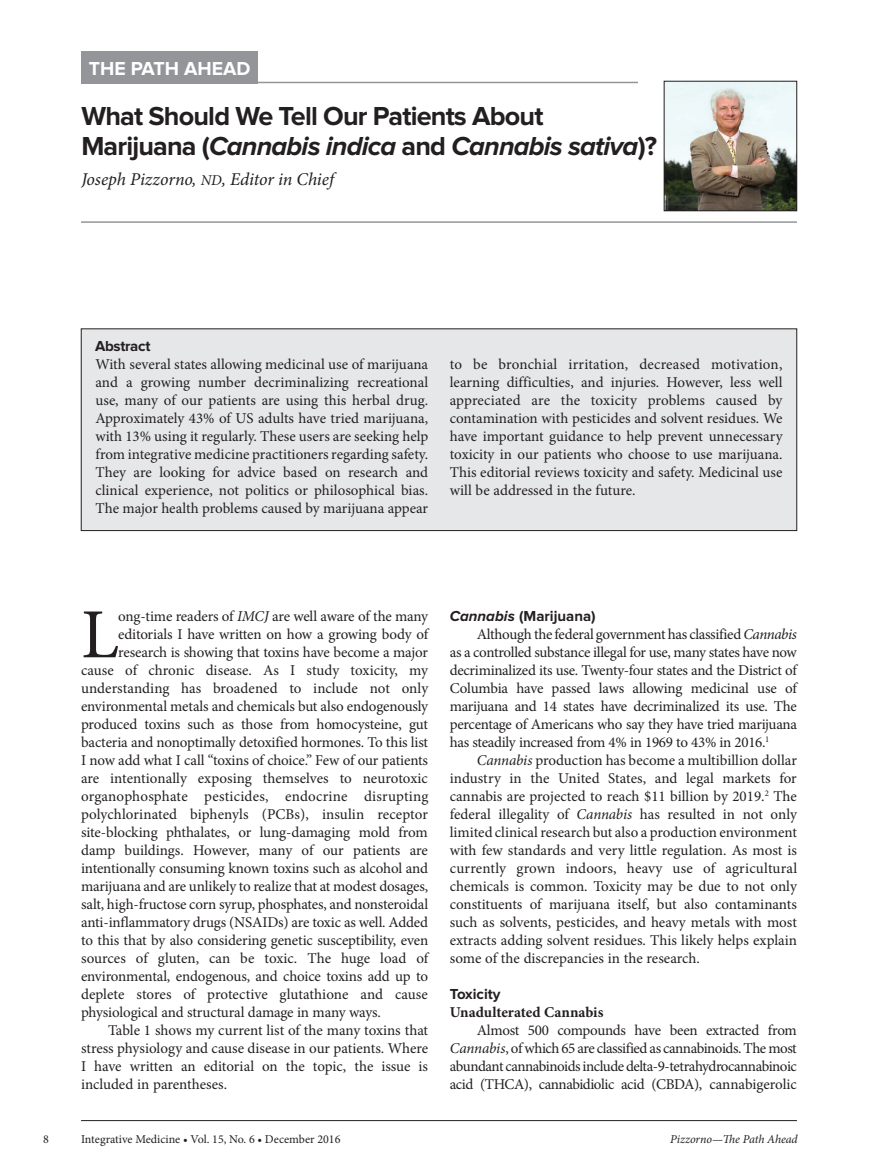
<style>
.page{position:relative;width:878px;height:1175px;background:#fff}
.page>*{position:absolute;margin:0;border:0;box-sizing:border-box;transform-origin:0 0}
.t1{font:70.35px "Minion Pro";color:#231f20}
.t2{font:700 27px/30px "Proxima Nova";letter-spacing:-.03em;color:#231f20}
.t3{font:700 19.5px "Proxima Nova";color:#fff}
.t4{font:italic 18px "Minion Pro";letter-spacing:-.005em;color:#231f20}
.t5{font:15px/18px "Minion Pro";letter-spacing:-.01em;color:#231f20;text-align:justify}
.t6{font:15px "Minion Pro";letter-spacing:.015em;color:#231f20}
.Heading_4{font:700 15px "Minion Pro";letter-spacing:-.005em;color:#231f20}
.Heading_2{font:700 15px "Proxima Nova";color:#231f20}
.Heading_2-2{font:700 15px "Proxima Nova";letter-spacing:-.02em;color:#231f20}
.Heading_3{font:700 15px "Proxima Nova";color:#231f20}
.t7{font:12px "Minion Pro";color:#231f20}
.t8{font:italic 12px "Minion Pro";letter-spacing:-.005em;color:#231f20}
.s1{font-style:italic}
.s2{font-size:15px}
</style>
<div class="page">
<hr style="left:81px;top:1120px;width:715px;height:1px;background:#231f20">
<hr style="left:81px;top:82px;width:557px;height:1px;background:#939598">
<div style="left:81px;top:51px;width:177px;height:32px;background:#939598"></div>
<hr style="left:81px;top:221px;width:715px;height:2px;background:#939598">
<img style="left:666px;top:83px;width:128px;height:126px">
<div style="left:664px;top:81px;width:132px;height:130px;border:1px solid #231f20"></div>
<div style="left:81px;top:329px;width:715px;height:201px;background:#e6e7e9"></div>
<div style="left:81px;top:328px;width:715px;height:203px;border:1px solid #231f20"></div>
<p class="t3" style="left:89px;top:57px;width:163px">THE PATH AHEAD</p>
<p class="t2" style="left:81px;top:102px;width:577px">What Should We Tell Our Patients About<br>Marijuana (<span class="s1">Cannabis indica</span> and <span class="s1">Cannabis sativa</span>)?</p>
<p class="t4" style="left:81px;top:167px;width:254px">Joseph Pizzorno, <span class="s2">ND</span>, Editor in Chief</p>
<p class="Heading_2-2" style="left:95px;top:337px;width:57px">Abstract</p>
<p class="t5" style="left:95px;top:355px;width:334px">With several states allowing medicinal use of marijuana and a growing number decriminalizing recreational use, many of our patients are using this herbal drug.<br>Approximately 43% of US adults have tried marijuana, with 13% using it regularly. These users are seeking help from integrative medicine practitioners regarding safety.<br>They are looking for advice based on research and clinical experience, not politics or philosophical bias.<br>The major health problems caused by marijuana appear</p>
<p class="t5" style="left:450px;top:355px;width:334px">to be bronchial irritation, decreased motivation, learning difficulties, and injuries. However, less well appreciated are the toxicity problems caused by contamination with pesticides and solvent residues. We have important guidance to help prevent unnecessary toxicity in our patients who choose to use marijuana.<br>This editorial reviews toxicity and safety. Medicinal use will be addressed in the future.</p>
<p class="t1" style="left:81px;top:587px;width:39px">L</p>
<p class="t5" style="left:118px;top:607px;width:311px">ong-time readers of <span class="s1">IMCJ</span> are well aware of the many</p>
<p class="t5" style="left:118px;top:625px;width:311px">editorials I have written on how a growing body of</p>
<p class="t5" style="left:118px;top:643px;width:311px">research is showing that toxins have become a major</p>
<p class="t5" style="left:81px;top:661px;width:348px">cause of chronic disease. As I study toxicity, my</p>
<p class="t5" style="left:81px;top:679px;width:349px">understanding has broadened to include not only</p>
<p class="t5" style="left:81px;top:697px;width:348px">environmental metals and chemicals but also endogenously</p>
<p class="t5" style="left:81px;top:715px;width:348px">produced toxins such as those from homocysteine, gut</p>
<p class="t5" style="left:81px;top:733px;width:348px">bacteria and nonoptimally detoxified hormones. To this list</p>
<p class="t5" style="left:81px;top:751px;width:348px">I now add what I call “toxins of choice.” Few of our patients</p>
<p class="t5" style="left:81px;top:769px;width:348px">are intentionally exposing themselves to neurotoxic</p>
<p class="t6" style="left:81px;top:786px;width:349px">organophosphate pesticides, endocrine disrupting</p>
<p class="t5" style="left:81px;top:805px;width:348px">polychlorinated biphenyls (PCBs), insulin receptor</p>
<p class="t5" style="left:81px;top:823px;width:348px">site-blocking phthalates, or lung-damaging mold from</p>
<p class="t5" style="left:81px;top:841px;width:348px">damp buildings. However, many of our patients are</p>
<p class="t5" style="left:81px;top:859px;width:348px">intentionally consuming known toxins such as alcohol and</p>
<p class="t5" style="left:81px;top:877px;width:348px">marijuana and are unlikely to realize that at modest dosages,</p>
<p class="t5" style="left:81px;top:895px;width:348px">salt, high-fructose corn syrup, phosphates, and nonsteroidal</p>
<p class="t5" style="left:81px;top:913px;width:348px">anti-inflammatory drugs (NSAIDs) are toxic as well. Added</p>
<p class="t5" style="left:81px;top:931px;width:348px">to this that by also considering genetic susceptibility, even</p>
<p class="t5" style="left:81px;top:949px;width:349px">sources of gluten, can be toxic. The huge load of</p>
<p class="t5" style="left:81px;top:967px;width:348px">environmental, endogenous, and choice toxins add up to</p>
<p class="t5" style="left:81px;top:985px;width:348px">deplete stores of protective glutathione and cause</p>
<p class="t5" style="left:81px;top:1003px;width:301px">physiological and structural damage in many ways.</p>
<p class="t5" style="left:81px;top:1021px;width:348px;text-indent:27px">Table 1 shows my current list of the many toxins that stress physiology and cause disease in our patients. Where I have written an editorial on the topic, the issue is included in parentheses.</p>
<p class="Heading_2" style="left:450px;top:607px;width:147px"><span class="s1">Cannabis</span> (Marijuana)</p>
<p class="t5" style="left:450px;top:625px;width:348px;text-indent:27px">Although the federal government has classified <span class="s1">Cannabis </span>as a controlled substance illegal for use, many states have now decriminalized its use. Twenty-four states and the District of Columbia have passed laws allowing medicinal use of marijuana and 14 states have decriminalized its use. The percentage of Americans who say they have tried marijuana has steadily increased from 4% in 1969 to 43% in 2016.<sup>1</sup></p>
<p class="t5" style="left:450px;top:751px;width:349px;text-indent:27px"><span class="s1">Cannabis</span> production has become a multibillion dollar industry in the United States, and legal markets for cannabis are projected to reach $11 billion by 2019.<sup>2</sup> The federal illegality of <span class="s1">Cannabis</span> has resulted in not only limited clinical research but also a production environment with few standards and very little regulation. As most is currently grown indoors, heavy use of agricultural chemicals is common. Toxicity may be due to not only constituents of marijuana itself, but also contaminants such as solvents, pesticides, and heavy metals with most extracts adding solvent residues. This likely helps explain some of the discrepancies in the research.</p>
<p class="Heading_3" style="left:450px;top:985px;width:52px">Toxicity</p>
<p class="Heading_4" style="left:450px;top:1002px;width:155px">Unadulterated Cannabis</p>
<p class="t5" style="left:450px;top:1021px;width:348px;text-indent:27px">Almost 500 compounds have been extracted from <span class="s1">Cannabis</span>, of which 65 are classified as cannabinoids. The most abundant cannabinoids include delta-9-tetrahydrocannabinoic acid (THCA), cannabidiolic acid (CBDA), cannabigerolic</p>
<p class="t7" style="left:43px;top:1131px;width:7px">8</p>
<p class="t7" style="left:81px;top:1131px;width:261px">Integrative Medicine • Vol. 15, No. 6 • December 2016</p>
<p class="t8" style="left:670px;top:1131px;width:129px">Pizzorno—The Path Ahead</p>
</div>
